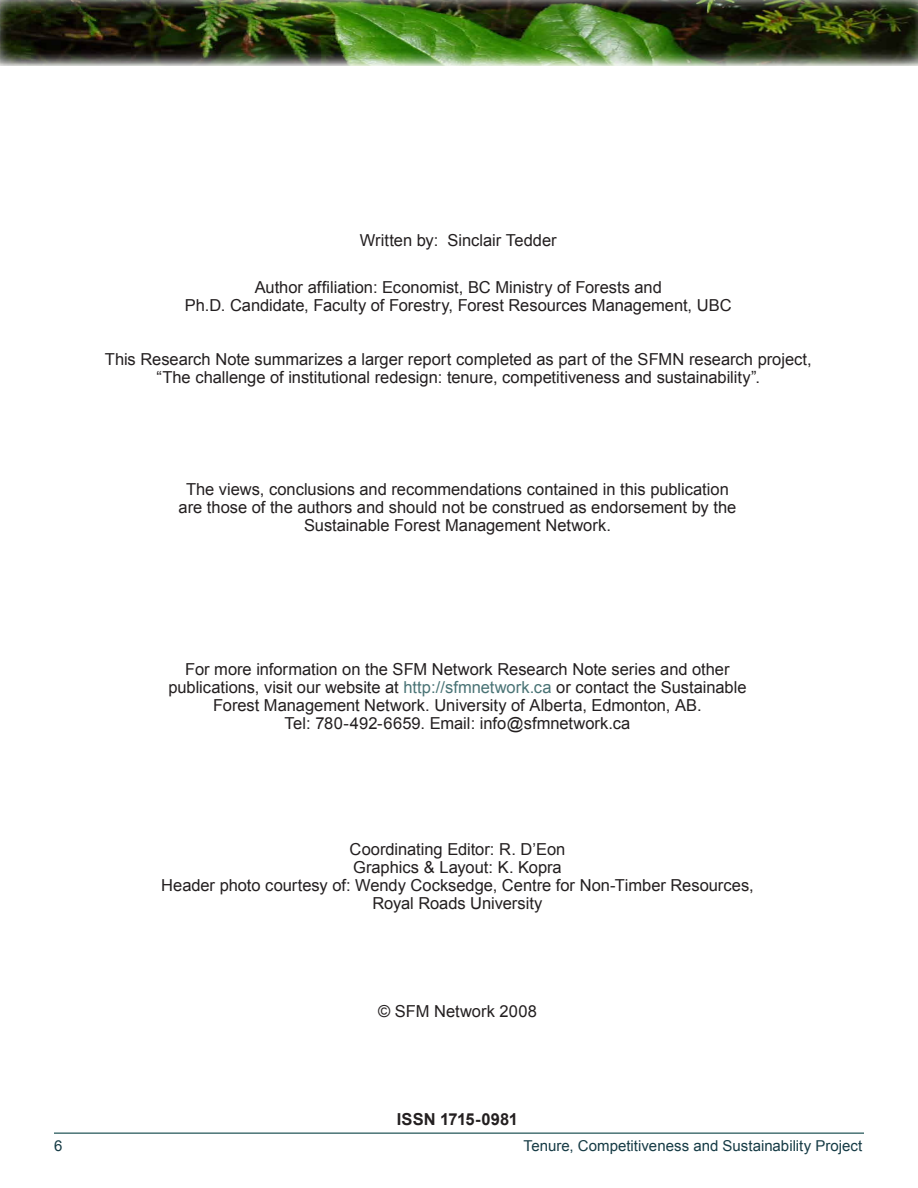
<style>
.page{position:relative;width:918px;height:1188px;background:#fff}
.page>*{position:absolute;margin:0;border:0;box-sizing:border-box;transform-origin:0 0}
.t1{font:16.5px/18px "Arial";letter-spacing:-.005em;color:#231f20;text-align:center}
.t2{font:700 16.5px "Arial";color:#231f20}
.t3{font:15px "Arial";color:#163b45}
.s1{color:#497375}
</style>
<div class="page">
<hr style="left:54px;top:1132px;width:810px;height:2px;background:#497375">
<img style="left:0;top:0;width:918px;height:66px">
<p class="t1" style="left:360px;top:231px;width:198px">Written by: Sinclair Tedder</p>
<p class="t1" style="left:185px;top:278px;width:548px">Author affiliation: Economist, BC Ministry of Forests and<br>Ph.D. Candidate, Faculty of Forestry, Forest Resources Management, UBC</p>
<p class="t1" style="left:105px;top:350px;width:708px">This Research Note summarizes a larger report completed as part of the SFMN research project, “The challenge of institutional redesign: tenure, competitiveness and sustainability”.</p>
<p class="t1" style="left:179px;top:480px;width:559px">The views, conclusions and recommendations contained in this publication are those of the authors and should not be construed as endorsement by the<br>Sustainable Forest Management Network.</p>
<p class="t1" style="left:168px;top:660px;width:580px">For more information on the SFM Network Research Note series and other publications, visit our website at <span class="s1">http://sfmnetwork.ca</span> or contact the Sustainable Forest Management Network. University of Alberta, Edmonton, AB.<br>Tel: 780-492-6659. Email: info@sfmnetwork.ca</p>
<p class="t1" style="left:161px;top:840px;width:594px">Coordinating Editor: R. D’Eon<br>Graphics &amp; Layout: K. Kopra<br>Header photo courtesy of: Wendy Cocksedge, Centre for Non-Timber Resources, Royal Roads University</p>
<p class="t1" style="left:378px;top:1002px;width:160px">© SFM Network 2008</p>
<p class="t2" style="left:397px;top:1108px;width:123px">ISSN 1715-0981</p>
<p class="t3" style="left:54px;top:1136px;width:10px">6</p>
<p class="t3" style="left:523px;top:1136px;width:341px">Tenure, Competitiveness and Sustainability Project</p>
</div>
